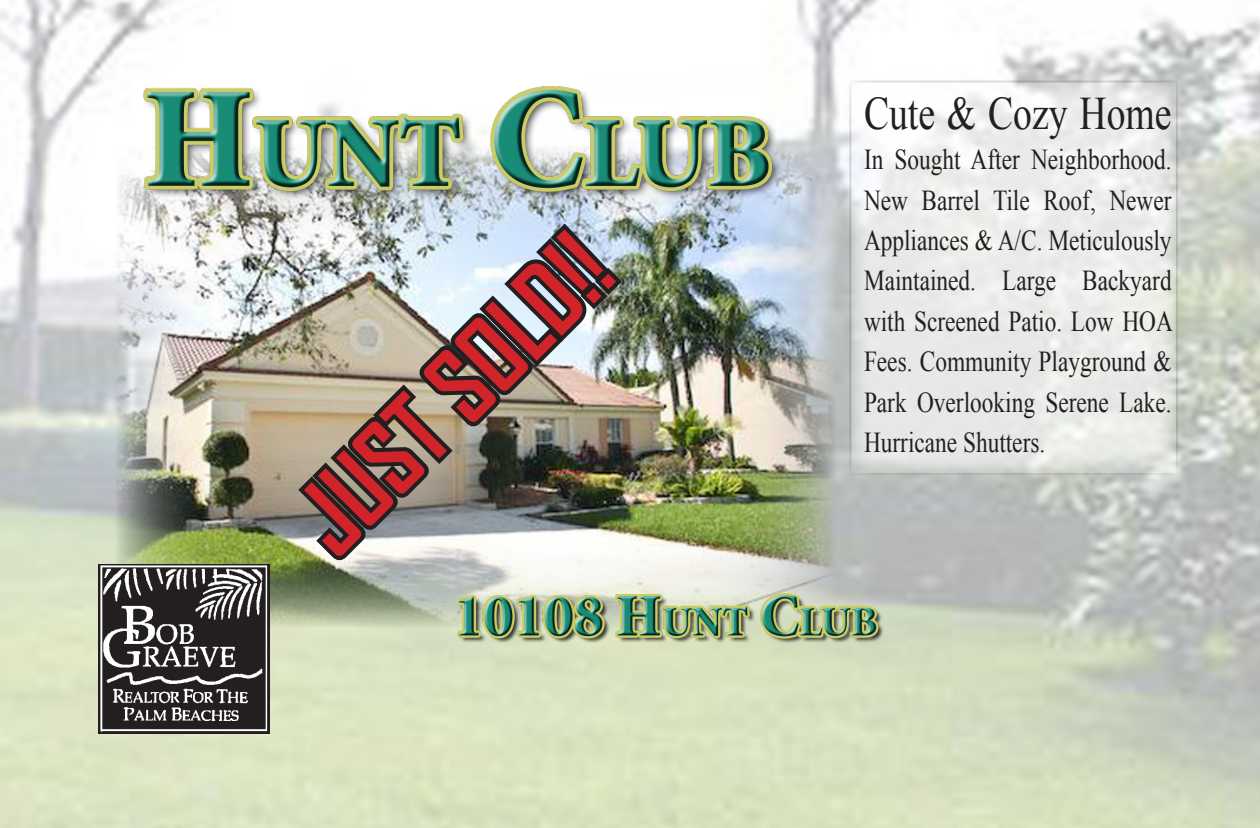
<style>
.page{position:relative;width:1260px;height:828px;background:#fff}
.page>*{position:absolute;margin:0;border:0;box-sizing:border-box;transform-origin:0 0}
.t1{font:700 96px "Agency FB";color:#d1232a}
.t2{font:46.6px "Times New Roman";color:#231f20;scale:.81 1}
.t3{font:28.8px/40.4px "Times New Roman";color:#231f20;text-align:justify;scale:.81 1}
</style>
<div class="page">
<img style="left:0;top:0;width:1260px;height:828px">
<img style="left:116px;top:146px;width:720px;height:481px">
<img style="left:110px;top:48px;width:710px;height:210px">
<img style="left:401px;top:555px;width:533px;height:135px">
<svg style="left:852px;top:83px;width:323px;height:389px;fill:#e9ebe9"></svg>
<img style="left:293px;top:218px;width:334px;height:350px">
<img style="left:99px;top:565px;width:171px;height:169px">
<p class="t1" style="left:269px;top:493px;width:401px;rotate:-45deg">JUST SOLD!!</p>
<p class="t2" style="left:864px;top:82px;width:381px">Cute &amp; Cozy Home</p>
<p class="t3" style="left:864px;top:139px;width:383px">In Sought After Neighborhood.<br>New Barrel Tile Roof, Newer Appliances &amp; A/C. Meticulously Maintained. Large Backyard with Screened Patio. Low HOA Fees. Community Playground &amp; Park Overlooking Serene Lake.<br>Hurricane Shutters.</p>
</div>
